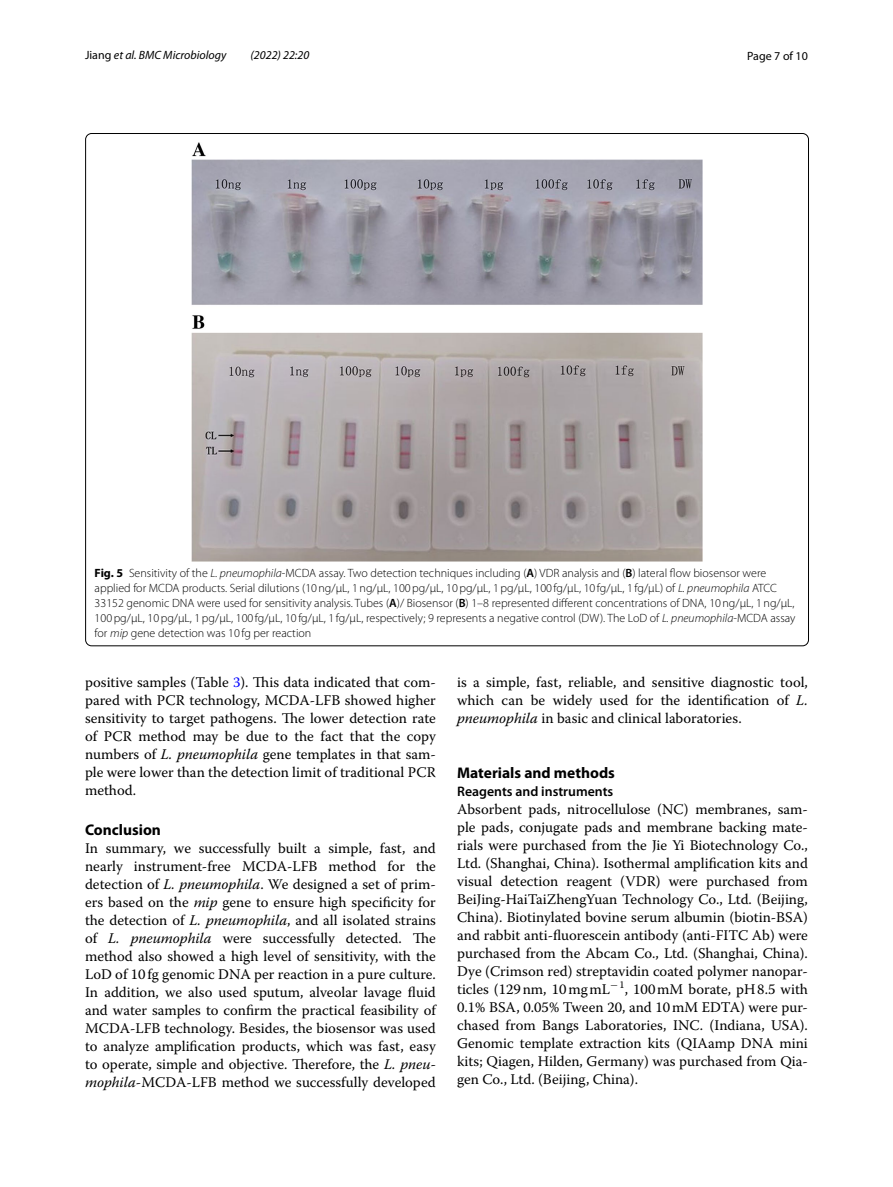
<style>
.page{position:relative;width:893px;height:1187px;background:#fff}
.page>*{position:absolute;margin:0;border:0;box-sizing:border-box;transform-origin:0 0}
.t1{font:700 15.45px "Myriad Pro";color:#000}
.t2{font:14.7px/18px "Warnock Pro";color:#000;text-align:justify}
.t3{font:600 13.8px "Myriad Pro";color:#000}
.t4{font:300 12px/15px "Myriad Pro";color:#000}
.t5{font:italic 12px "Myriad Pro";color:#000}
.t6{font:12px "Myriad Pro";color:#000}
.s1{font-style:normal}
.s2{font-weight:700}
.s3{font-style:italic}
.s4{font-weight:600}
.s5{color:#00f}
</style>
<div class="page">
<img style="left:192px;top:142px;width:510px;height:419px">
<p class="t5" style="left:85px;top:48px;width:143px"><span class="s1">Jiang</span> et al. BMC Microbiology</p>
<p class="t5" style="left:251px;top:48px;width:60px">(2022) 22:20</p>
<p class="t6" style="left:747px;top:48px;width:62px">Page 7 of 10</p>
<p class="t4" style="left:95px;top:565px;width:702px"><span class="s2">Fig. 5</span> Sensitivity of the <span class="s3">L. pneumophila</span>-MCDA assay. Two detection techniques including (<span class="s4">A</span>) VDR analysis and (<span class="s4">B</span>) lateral flow biosensor were applied for MCDA products. Serial dilutions (10ng/μL, 1ng/μL, 100pg/μL, 10pg/μL, 1pg/μL, 100 fg/μL, 10 fg/μL, 1 fg/μL) of <span class="s3">L. pneumophila</span> ATCC 33152 genomic DNA were used for sensitivity analysis. Tubes (<span class="s4">A</span>)/ Biosensor (<span class="s4">B</span>) 1–8 represented different concentrations of DNA, 10ng/μL, 1ng/μL, 100pg/μL, 10pg/μL, 1pg/μL, 100 fg/μL, 10 fg/μL, 1 fg/μL, respectively; 9 represents a negative control (DW). The LoD of <span class="s3">L. pneumophila</span>-MCDA assay for <span class="s3">mip</span> gene detection was 10 fg per reaction</p>
<p class="t2" style="left:85px;top:673px;width:352px">positive samples (Table <span class="s5">3</span>). This data indicated that com&shy;pared with PCR technology, MCDA-LFB showed higher sensitivity to target pathogens. The lower detection rate of PCR method may be due to the fact that the copy numbers of <span class="s3">L. pneumophila</span> gene templates in that sam&shy;ple were lower than the detection limit of traditional PCR method.</p>
<p class="t1" style="left:85px;top:819px;width:77px">Conclusion</p>
<p class="t2" style="left:85px;top:838px;width:352px">In summary, we successfully built a simple, fast, and nearly instrument-free MCDA-LFB method for the detection of <span class="s3">L. pneumophila</span>. We designed a set of prim&shy;ers based on the <span class="s3">mip</span> gene to ensure high specificity for the detection of <span class="s3">L. pneumophila</span>, and all isolated strains of <span class="s3">L. pneumophila</span> were successfully detected. The method also showed a high level of sensitivity, with the LoD of 10fg genomic DNA per reaction in a pure culture.<br>In addition, we also used sputum, alveolar lavage fluid and water samples to confirm the practical feasibility of MCDA-LFB technology. Besides, the biosensor was used to analyze amplification products, which was fast, easy to operate, simple and objective. Therefore, the <span class="s3">L. pneu&shy;mophila</span>-MCDA-LFB method we successfully developed</p>
<p class="t2" style="left:457px;top:673px;width:352px">is a simple, fast, reliable, and sensitive diagnostic tool, which can be widely used for the identification of <span class="s3">L. pneumophila</span> in basic and clinical laboratories.</p>
<p class="t1" style="left:457px;top:762px;width:159px">Materials and methods</p>
<p class="t3" style="left:457px;top:782px;width:158px">Reagents and instruments</p>
<p class="t2" style="left:457px;top:799px;width:352px">Absorbent pads, nitrocellulose (NC) membranes, sam&shy;ple pads, conjugate pads and membrane backing mate&shy;rials were purchased from the Jie Yi Biotechnology Co., Ltd. (Shanghai, China). Isothermal amplification kits and visual detection reagent (VDR) were purchased from BeiJing-HaiTaiZhengYuan Technology Co., Ltd. (Beijing, China). Biotinylated bovine serum albumin (biotin-BSA) and rabbit anti-fluorescein antibody (anti-FITC Ab) were purchased from the Abcam Co., Ltd. (Shanghai, China).<br>Dye (Crimson red) streptavidin coated polymer nanopar&shy;ticles (129nm, 10mg -mL<sup>−</sup><sup>1</sup>, 100mM borate, pH8.5 with 0.1% BSA, 0.05% Tween 20, and 10mM EDTA) were pur&shy;chased from Bangs Laboratories, INC. (Indiana, USA).<br>Genomic template extraction kits (QIAamp DNA mini kits; Qiagen, Hilden, Germany) was purchased from Qia&shy;gen Co., Ltd. (Beijing, China).</p>
</div>
